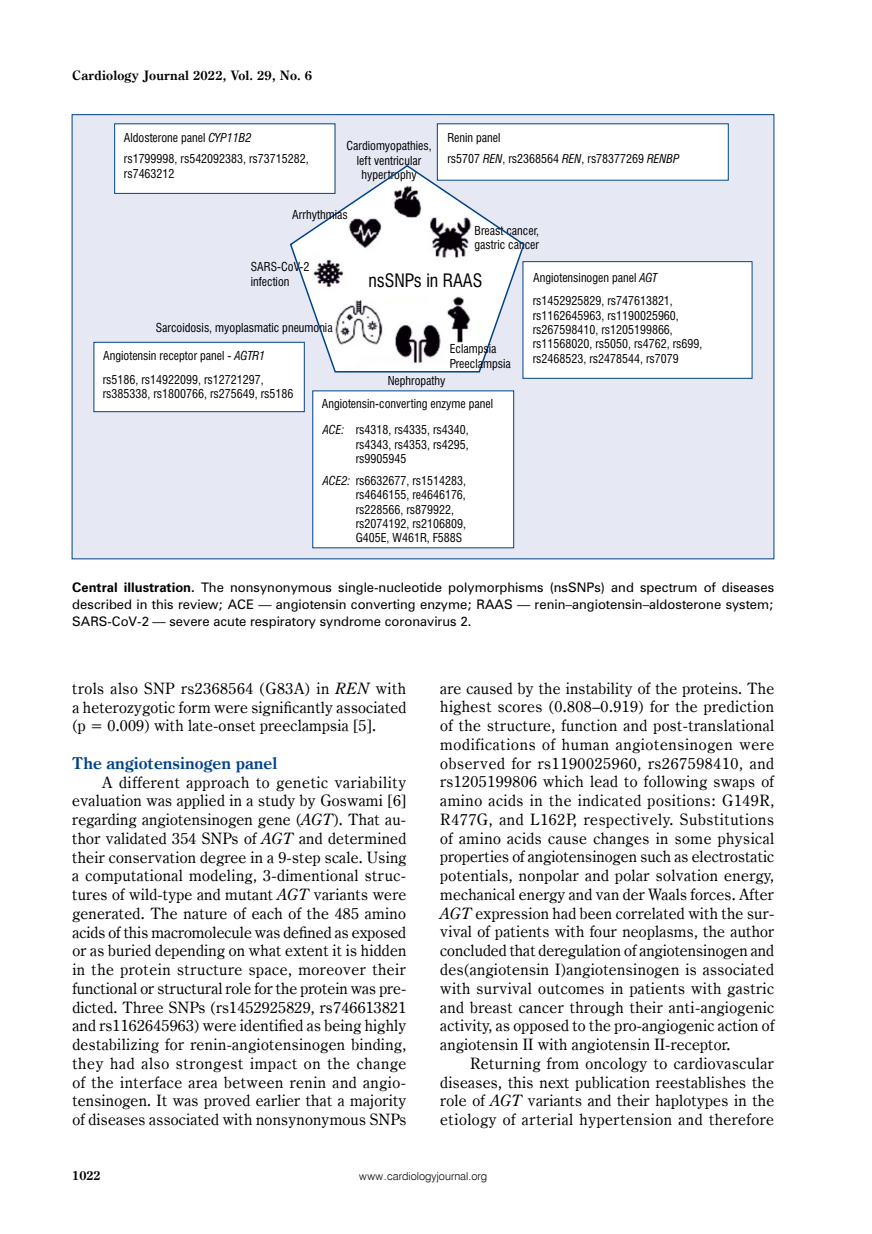
<style>
.page{position:relative;width:872px;height:1234px;background:#fff}
.page>*{position:absolute;margin:0;border:0;box-sizing:border-box;transform-origin:0 0}
.t1{font:18px "Swis 721 Cn EU";color:#000}
.t2{font:700 16.5px "Century Oldst EU";color:#004289}
.t3{font:15.75px/18.8px "Century Oldst EU";letter-spacing:.015em;color:#000;text-align:justify}
.t4{font:700 13.05px "Century Oldst EU";letter-spacing:.015em;color:#000}
.t5{font:700 12.75px "Century Oldst EU";color:#000}
.t6{font:12px/14.4px "Swis 721 Cn EU";color:#000}
.t7{font:12px/17.2px "Zurich PL";color:#000;text-align:justify}
.t8{font:italic 12px "Swis 721 Cn EU";color:#000}
.t9{font:10.95px "Swis 721 Lt EU";color:#000}
.s1{font-style:italic}
.s2{font-weight:700}
</style>
<div class="page">
<div style="left:72px;top:115px;width:702px;height:443px;background:#e6e8f4"></div>
<div style="left:115px;top:124px;width:220px;height:69px;background:#fff"></div>
<div style="left:114px;top:123px;width:221px;height:71px;border:1px solid #004289"></div>
<div style="left:94px;top:342px;width:210px;height:69px;background:#fff"></div>
<div style="left:93px;top:342px;width:212px;height:70px;border:1px solid #004289"></div>
<div style="left:523px;top:261px;width:229px;height:117px;background:#fff"></div>
<div style="left:522px;top:261px;width:230px;height:117px;border:1px solid #004289"></div>
<div style="left:313px;top:391px;width:200px;height:156px;background:#fff"></div>
<div style="left:437px;top:124px;width:291px;height:56px;background:#fff"></div>
<svg style="left:289px;top:164px;width:237px;height:209px"></svg>
<p class="t4" style="left:72px;top:67px;width:241px">Cardiology Journal 2022, Vol. 29, No. 6</p>
<p class="t6" style="left:124px;top:127px;width:186px;line-height:21.1px">Aldosterone panel <span class="s1">CYP11B2<br></span>rs1799998, rs542092383, rs73715282,</p>
<p class="t6" style="left:124px;top:166px;width:52px">rs7463212</p>
<p class="t6" style="left:346px;top:139px;width:87px;text-align:center">Cardiomyopathies, left ventricular hypertrophy</p>
<p class="t6" style="left:292px;top:208px;width:57px">Arrhythmias</p>
<p class="t6" style="left:447px;top:127px;width:234px;line-height:21.6px">Renin panel<br>rs5707 <span class="s1">REN</span>, rs2368564 <span class="s1">REN</span>, rs78377269 <span class="s1">RENBP</span></p>
<p class="t6" style="left:474px;top:223px;width:66px">Breast cancer, gastric cancer</p>
<p class="t6" style="left:251px;top:259px;width:60px">SARS-CoV-2 infection</p>
<p class="t6" style="left:156px;top:320px;width:178px">Sarcoidosis, myoplasmatic pneumonia</p>
<p class="t1" style="left:368px;top:268px;width:116px">nsSNPs in RAAS</p>
<p class="t6" style="left:103px;top:343px;width:164px;line-height:24px">Angiotensin receptor panel - <span class="s1">AGTR1 </span>rs5186, rs14922099, rs12721297,</p>
<p class="t6" style="left:103px;top:386px;width:192px">rs385338, rs1800766, rs275649, rs5186</p>
<p class="t6" style="left:450px;top:341px;width:63px">Eclampsia<br>Preeclampsia</p>
<p class="t6" style="left:388px;top:373px;width:59px">Nephropathy</p>
<p class="t6" style="left:322px;top:396px;width:173px">Angiotensin-converting enzyme panel</p>
<p class="t8" style="left:323px;top:422px;width:23px">ACE:</p>
<p class="t6" style="left:356px;top:422px;width:115px;text-align:justify">rs4318, rs4335, rs4340, rs4343, rs4353, rs4295, rs9905945</p>
<p class="t6" style="left:356px;top:487px;width:112px">rs4646155, re4646176, rs228566, rs879922, rs2074192, rs2106809,<br>G405E, W461R, F588S</p>
<p class="t6" style="left:323px;top:473px;width:145px"><span class="s1">ACE2:</span> rs6632677, rs1514283,</p>
<p class="t6" style="left:533px;top:265px;width:142px;line-height:23.5px">Angiotensinogen panel <span class="s1">AGT </span>rs1452925829, rs747613821,</p>
<p class="t6" style="left:533px;top:308px;width:171px">rs1162645963, rs1190025960, rs267598410, rs1205199866, rs11568020, rs5050, rs4762, rs699, rs2468523, rs2478544, rs7079</p>
<p class="t7" style="left:72px;top:578px;width:703px"><span class="s2">Central illustration.</span> The nonsynonymous single-nucleotide polymorphisms (nsSNPs) and spectrum of diseases described in this review; ACE — angiotensin converting enzyme; RAAS — renin–angiotensin–aldosterone system; SARS-CoV-2 — severe acute respiratory syndrome coronavirus 2.</p>
<p class="t3" style="left:72px;top:679px;width:335px">trols also SNP rs2368564 (G83A) in <span class="s1">REN</span> with a heterozygotic form were significantly associated (p = 0.009) with late-onset preeclampsia [5].</p>
<p class="t2" style="left:72px;top:752px;width:206px">The angiotensinogen panel</p>
<p class="t3" style="left:72px;top:772px;width:335px;text-indent:30px">A different approach to genetic variability evaluation was applied in a study by Goswami [6] regarding angiotensinogen gene (<span class="s1">AGT</span>). That au&shy;thor validated 354 SNPs of <span class="s1">AGT</span> and determined their conservation degree in a 9-step scale. Using a computational modeling, 3-dimentional struc&shy;tures of wild-type and mutant <span class="s1">AGT</span> variants were generated. The nature of each of the 485 amino acids of this macromolecule was defined as exposed or as buried depending on what extent it is hidden in the protein structure space, moreover their functional or structural role for the protein was pre&shy;dicted. Three SNPs (rs1452925829, rs746613821 and rs1162645963) were identified as being highly destabilizing for renin-angiotensinogen binding, they had also strongest impact on the change of the interface area between renin and angio&shy;tensinogen. It was proved earlier that a majority of diseases associated with nonsynonymous SNPs</p>
<p class="t3" style="left:440px;top:678px;width:335px">are caused by the instability of the proteins. The highest scores (0.808–0.919) for the prediction of the structure, function and post-translational modifications of human angiotensinogen were observed for rs1190025960, rs267598410, and rs1205199806 which lead to following swaps of amino acids in the indicated positions: G149R, R477G, and L162P, respectively. Substitutions of amino acids cause changes in some physical properties of angiotensinogen such as electrostatic potentials, nonpolar and polar solvation energy, mechanical energy and van der Waals forces. After <span class="s1">AGT</span> expression had been correlated with the sur&shy;vival of patients with four neoplasms, the author concluded that deregulation of angiotensinogen and des(angiotensin I)angiotensinogen is associated with survival outcomes in patients with gastric and breast cancer through their anti-angiogenic activity, as opposed to the pro-angiogenic action of angiotensin II with angiotensin II-receptor.</p>
<p class="t3" style="left:440px;top:1053px;width:335px;text-indent:30px">Returning from oncology to cardiovascular diseases, this next publication reestablishes the role of <span class="s1">AGT</span> variants and their haplotypes in the etiology of arterial hypertension and therefore</p>
<p class="t5" style="left:72px;top:1167px;width:30px">1022</p>
<p class="t9" style="left:359px;top:1169px;width:129px">www.cardiologyjournal.org</p>
</div>
